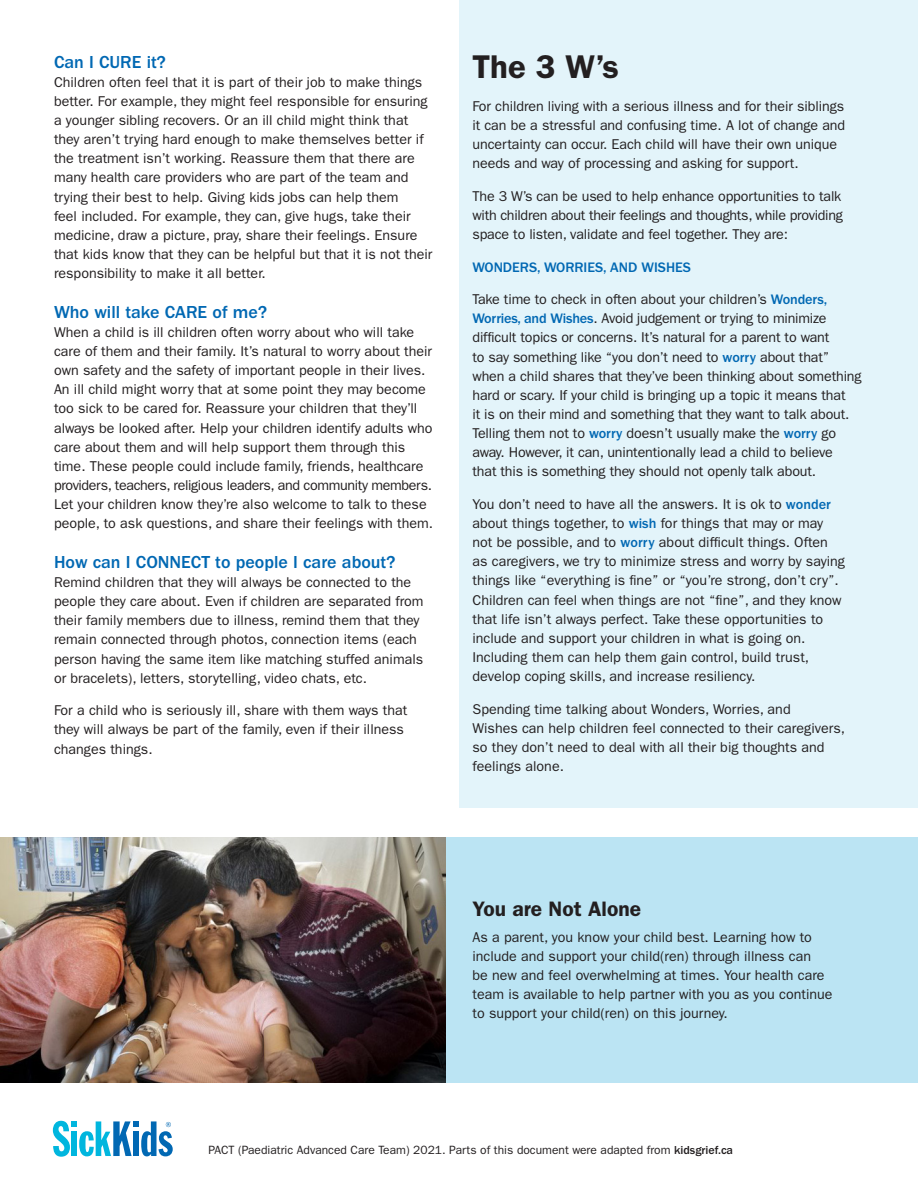
<style>
.page{position:relative;width:918px;height:1188px;background:#fff}
.page>*{position:absolute;margin:0;border:0;box-sizing:border-box;transform-origin:0 0}
.t1{font:600 33px "ITC Franklin Gothic Std";color:#231f20}
.t2{font:600 21px "ITC Franklin Gothic Std";color:#231f20}
.subhead{font:500 18px "ITC Franklin Gothic Std";color:#0168b3}
.body{font:14.25px/19.2px "ITC Franklin Gothic Std";color:#231f20}
.body-2{font:500 14.25px "ITC Franklin Gothic Std";color:#0168b3}
.body-3{font:12px "ITC Franklin Gothic Std";color:#231f20}
.s1{font-weight:500;color:#0168b3}
.s2{font-weight:500}
</style>
<div class="page">
<div style="left:459px;top:0;width:459px;height:808px;background:#e3f4fa"></div>
<div style="left:446px;top:837px;width:472px;height:245px;background:#bbe4f3"></div>
<img style="left:0;top:837px;width:446px;height:245px">
<svg style="left:53px;top:1121px;width:120px;height:36px"></svg>
<p class="subhead" style="left:54px;top:52px;width:113px">Can I CURE it?</p>
<p class="body" style="left:54px;top:73px;width:380px">Children often feel that it is part of their job to make things better. For example, they might feel responsible for ensuring a younger sibling recovers. Or an ill child might think that they aren’t trying hard enough to make themselves better if the treatment isn’t working. Reassure them that there are many health care providers who are part of the team and trying their best to help. Giving kids jobs can help them<br>feel included. For example, they can, give hugs, take their medicine, draw a picture, pray, share their feelings. Ensure that kids know that they can be helpful but that it is not their responsibility to make it all better.</p>
<p class="subhead" style="left:54px;top:302px;width:215px">Who will take CARE of me?</p>
<p class="body" style="left:54px;top:323px;width:381px">When a child is ill children often worry about who will take care of them and their family. It’s natural to worry about their own safety and the safety of important people in their lives.<br>An ill child might worry that at some point they may become too sick to be cared for. Reassure your children that they’ll always be looked after. Help your children identify adults who care about them and will help support them through this time. These people could include family, friends, healthcare providers, teachers, religious leaders, and community members.<br>Let your children know they’re also welcome to talk to these people, to ask questions, and share their feelings with them.</p>
<p class="subhead" style="left:54px;top:552px;width:343px">How can I CONNECT to people I care about?</p>
<p class="body" style="left:54px;top:573px;width:371px">Remind children that they will always be connected to the people they care about. Even if children are separated from their family members due to illness, remind them that they remain connected through photos, connection items (each person having the same item like matching stuffed animals or bracelets), letters, storytelling, video chats, etc.</p>
<p class="body" style="left:54px;top:701px;width:355px">For a child who is seriously ill, share with them ways that they will always be part of the family, even if their illness changes things.</p>
<p class="t1" style="left:472px;top:47px;width:148px">The 3 W’s</p>
<p class="body" style="left:472px;top:96px;width:374px">For children living with a serious illness and for their siblings it can be a stressful and confusing time. A lot of change and uncertainty can occur. Each child will have their own unique needs and way of processing and asking for support.</p>
<p class="body" style="left:472px;top:186px;width:372px;text-align:justify">The 3 W’s can be used to help enhance opportunities to talk with children about their feelings and thoughts, while providing space to listen, validate and feel together. They are:</p>
<p class="body-2" style="left:472px;top:259px;width:220px">WONDERS, WORRIES, AND WISHES</p>
<p class="body" style="left:472px;top:290px;width:391px">Take time to check in often about your children’s <span class="s1">Wonders, Worries, and Wishes</span>. Avoid judgement or trying to minimize difficult topics or concerns. It’s natural for a parent to want<br>to say something like “you don’t need to <span class="s1">worry</span> about that” when a child shares that they’ve been thinking about something hard or scary. If your child is bringing up a topic it means that<br>it is on their mind and something that they want to talk about.<br>Telling them not to <span class="s1">worry</span> doesn’t usually make the <span class="s1">worry</span> go away. However, it can, unintentionally lead a child to believe<br>that this is something they should not openly talk about.</p>
<p class="body" style="left:472px;top:495px;width:374px">You don’t need to have all the answers. It is ok to <span class="s1">wonder </span>about things together, to <span class="s1">wish</span> for things that may or may not be possible, and to <span class="s1">worry</span> about difficult things. Often as caregivers, we try to minimize stress and worry by saying things like “everything is fine” or “you’re strong, don’t cry”.<br>Children can feel when things are not “fine”, and they know that life isn’t always perfect. Take these opportunities to include and support your children in what is going on.<br>Including them can help them gain control, build trust, develop coping skills, and increase resiliency.</p>
<p class="body" style="left:472px;top:699px;width:374px">Spending time talking about Wonders, Worries, and<br>Wishes can help children feel connected to their caregivers, so they don’t need to deal with all their big thoughts and feelings alone.</p>
<p class="t2" style="left:472px;top:896px;width:170px">You are Not Alone</p>
<p class="body" style="left:472px;top:927px;width:362px">As a parent, you know your child best. Learning how to include and support your child(ren) through illness can<br>be new and feel overwhelming at times. Your health care team is available to help partner with you as you continue to support your child(ren) on this journey.</p>
<p class="body-3" style="left:208px;top:1143px;width:526px">PACT (Paediatric Advanced Care Team) 2021. Parts of this document were adapted from <span class="s2">kidsgrief.ca</span></p>
</div>
